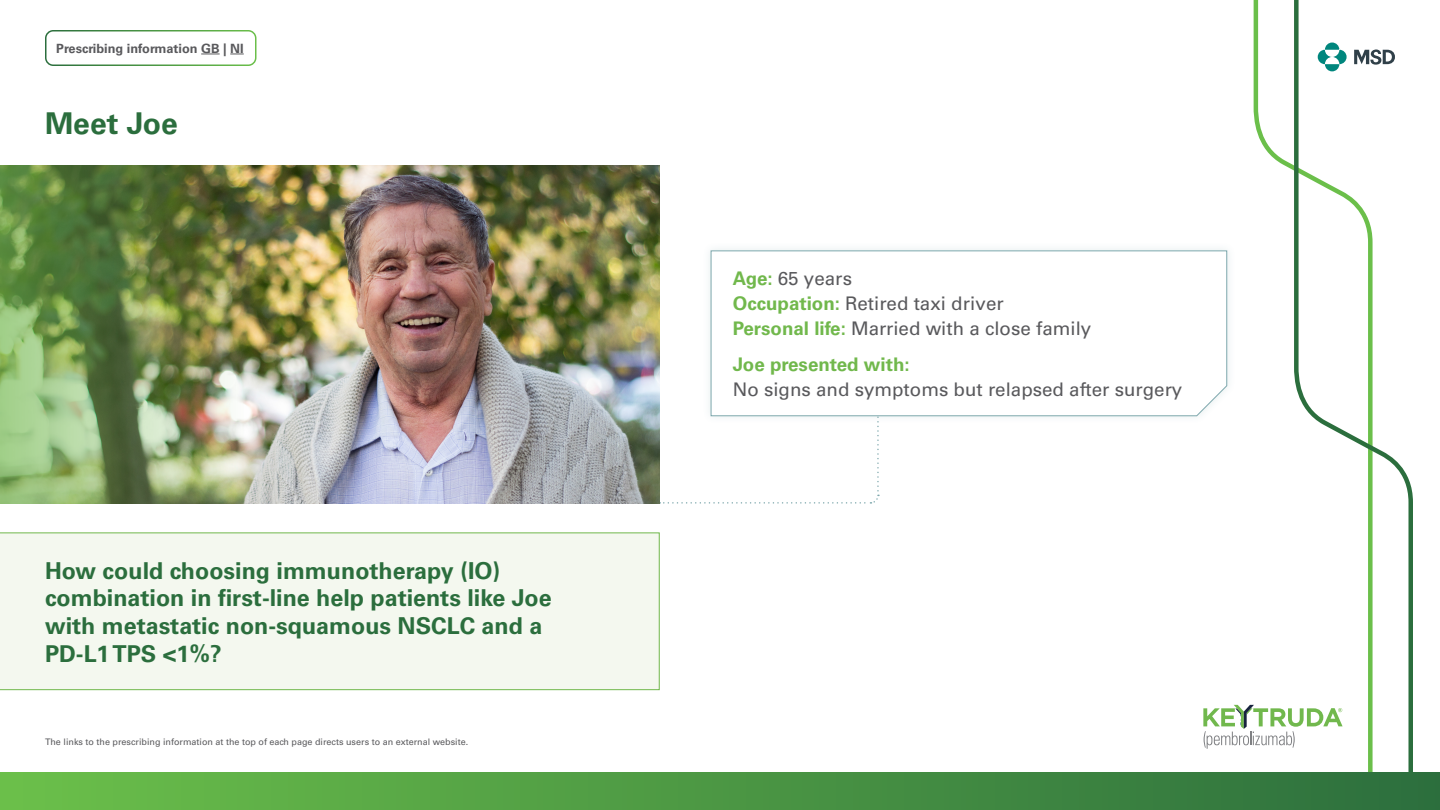
<style>
.page{position:relative;width:1440px;height:810px;background:#fff}
.page>*{position:absolute;margin:0;border:0;box-sizing:border-box;transform-origin:0 0}
.t1{font:700 30px "Univers LT Std";color:#2b6e3d}
.t2{font:700 23.25px/27.9px "Univers LT Std";color:#2b6e3d}
.t3{font:18.75px/24.8px "Univers LT Std";color:#59595c}
.t4{font:700 18.75px "Univers LT Std";color:#71b84c}
.t5{font:700 12.75px "Univers LT Std";color:#59595c}
.t6{font:9px "Univers LT Std";color:#59595c}
.s1{font-weight:700;color:#71b84c}
</style>
<div class="page">
<svg style="left:1253px;top:0;width:38px;height:169px"></svg>
<svg style="left:1291px;top:0;width:122px;height:772px"></svg>
<div style="left:0;top:772px;width:1440px;height:38px;background:linear-gradient(to right,#6bc04a,#2c6e3d)"></div>
<div style="left:1195px;top:699px;width:154px;height:54px;background:#fff"></div>
<svg style="left:1203px;top:705px;width:140px;height:44px"></svg>
<svg style="left:201px;top:54px;width:19px;height:1px"></svg>
<svg style="left:230px;top:54px;width:14px;height:1px"></svg>
<div style="left:45px;top:30px;width:211px;height:36px;border:2px solid #fff;border-radius:8px"></div>
<svg style="left:1318px;top:43px;width:29px;height:28px"></svg>
<svg style="left:1354px;top:49px;width:41px;height:16px"></svg>
<svg style="left:659px;top:350px;width:221px;height:154px"></svg>
<div style="left:0;top:532px;width:660px;height:158px;background:#f4f8ef"></div>
<img style="left:244px;top:165px;width:415px;height:338px">
<img style="left:0;top:165px;width:244px;height:339px">
<div style="left:702px;top:242px;width:534px;height:183px;background:#fbfcfd"></div>
<svg style="left:710px;top:250px;width:518px;height:167px"></svg>
<p class="t5" style="left:56px;top:41px;width:189px">Prescribing information GB | NI</p>
<p class="t1" style="left:45px;top:106px;width:134px">Meet Joe</p>
<p class="t2" style="left:45px;top:557px;width:508px">How could choosing immunotherapy (IO) combination in first-line help patients like Joe with metastatic non-squamous NSCLC and a PD-L1 TPS &lt;1%?</p>
<p class="t6" style="left:45px;top:736px;width:425px">The links to the prescribing information at the top of each page directs users to an external website.</p>
<p class="t3" style="left:733px;top:266px;width:360px"><span class="s1">Age:</span> 65 years<br><span class="s1">Occupation:</span> Retired taxi driver<br><span class="s1">Personal life:</span> Married with a close family</p>
<p class="t4" style="left:733px;top:353px;width:178px">Joe presented with:</p>
<p class="t3" style="left:733px;top:377px;width:451px">No signs and symptoms but relapsed after surgery</p>
</div>
